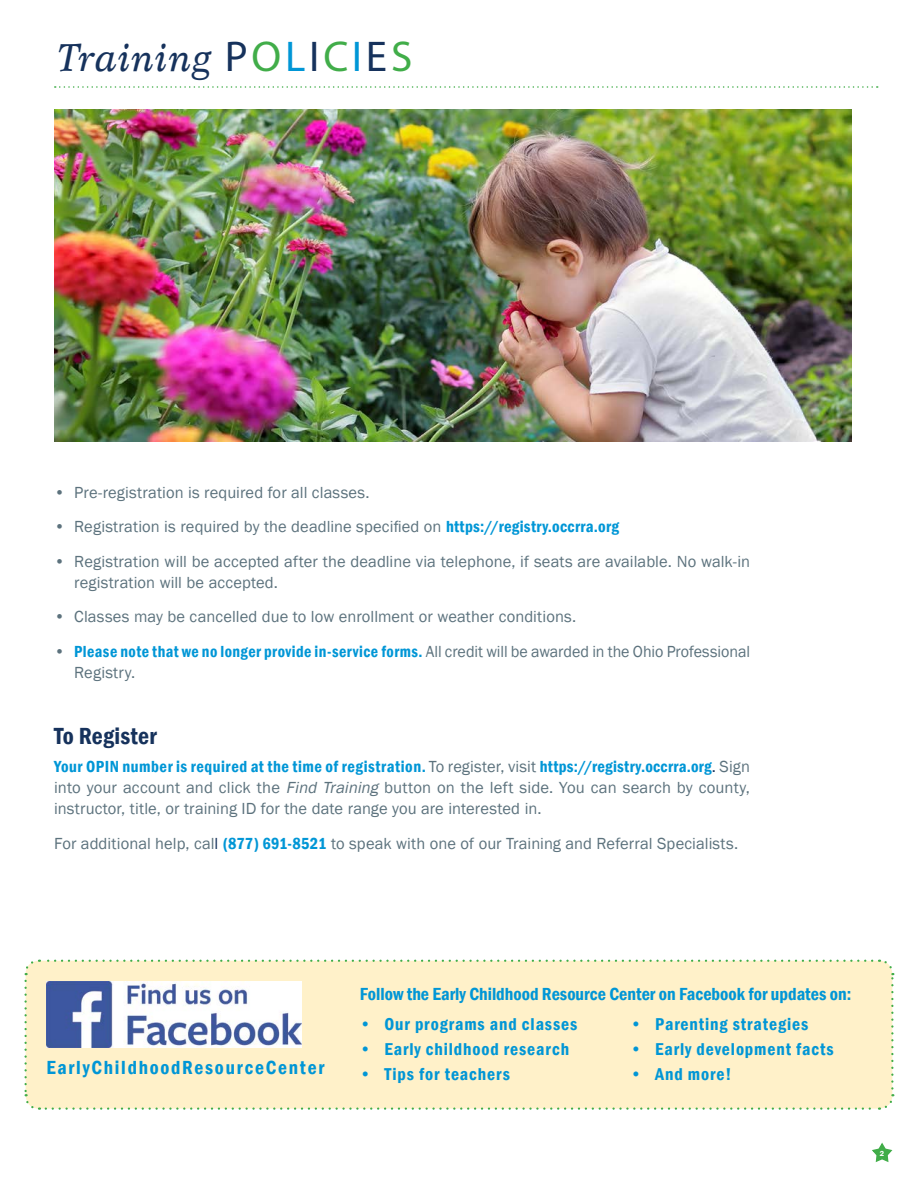
<style>
.page{position:relative;width:918px;height:1188px;background:#fff}
.page>*{position:absolute;margin:0;border:0;box-sizing:border-box;transform-origin:0 0}
.t1{font:italic 39px "Mt.Augustine";letter-spacing:.035em;color:#16325c}
.t2{font:600 condensed 24px "Franklin Gothic";letter-spacing:.005em;color:#16325c}
.t3{font:600 condensed 19.5px "Franklin Gothic";letter-spacing:.09em;color:#0096d6}
.t4{font:600 condensed 18px "Franklin Gothic";color:#0096d6}
.t5{font:600 condensed 17.7px "Franklin Gothic";letter-spacing:.05em;color:#0096d6}
.t6{font:16.5px/21px "Franklin Gothic";letter-spacing:.005em;color:#5c727d}
.t7{font:600 7.5px "Franklin Gothic";color:#fff}
.s1{font-family:"Myriad Pro";font-style:normal;font-size:43.2px}
.s2{font-family:"Myriad Pro";font-style:normal;font-size:43.2px;color:#41ad49}
.s3{font-family:"Myriad Pro";font-style:normal;font-size:43.2px;color:#0096d6}
.s4{font-weight:600;font-stretch:condensed}
.s5{font-weight:600;font-stretch:condensed;color:#0096d6}
.s6{color:#16325c}
.s7{font-style:italic}
</style>
<div class="page">
<svg style="left:55px;top:86px;width:823px;height:2px"></svg>
<svg style="left:872px;top:1142px;width:21px;height:20px"></svg>
<img style="left:54px;top:109px;width:798px;height:332px">
<div style="left:24px;top:959px;width:871px;height:151px;background:#fff1c9"></div>
<img style="left:46px;top:982px;width:256px;height:65px">
<h1 class="t1" style="left:56px;top:42px;width:354px">Training <span class="s1">P</span><span class="s2">O</span><span class="s3">L</span><span class="s1">i</span><span class="s2">C</span><span class="s3">I</span> <span class="s1">E</span><span class="s2">S</span></h1>
<p class="t6" style="left:54px;top:482px;width:317px"><span class="s4">•</span> Pre-registration is required for all classes.</p>
<p class="t6" style="left:54px;top:516px;width:567px"><span class="s4">•</span> Registration is required by the deadline specified on <span class="s5">https://registry.occrra.org</span></p>
<p class="t6" style="left:74px;top:551px;width:677px;text-indent:-20px">• Registration will be accepted after the deadline via telephone, if seats are available. No walk-in registration will be accepted.</p>
<p class="t6" style="left:54px;top:606px;width:524px">• Classes may be cancelled due to low enrollment or weather conditions.</p>
<p class="t6" style="left:74px;top:641px;width:677px;text-indent:-20px"><span class="s4">•</span> <span class="s5">Please note that we no longer provide in-service forms.</span> All credit will be awarded in the Ohio Professional<br>Registry.</p>
<h2 class="t2" style="left:54px;top:720px;width:104px">To Register</h2>
<p class="t6" style="left:54px;top:756px;width:698px;text-align:justify"><span class="s5">Your OPIN number is required at the time of registration.</span> To register, visit <span class="s5">https://registry.occrra.org</span><span class="s6">.</span> Sign into your account and click the <span class="s7">Find Training</span> button on the left side. You can search by county, instructor, title, or training ID for the date range you are interested in.</p>
<p class="t6" style="left:54px;top:833px;width:686px">For additional help, cal<span class="s6">l</span> <span class="s5">(877) 691-8521</span> to speak with one of our Training and Referral Specialists.</p>
<p class="t3" style="left:46px;top:1054px;width:279px">EarlyChildhoodResourceCenter</p>
<p class="t4" style="left:360px;top:982px;width:493px">Follow the Early Childhood Resource Center on Facebook for updates on:</p>
<p class="t5" style="left:360px;top:1012px;width:219px">• Our programs and classes</p>
<p class="t5" style="left:360px;top:1037px;width:211px">• Early childhood research</p>
<p class="t5" style="left:360px;top:1062px;width:152px">• Tips for teachers</p>
<p class="t5" style="left:630px;top:1012px;width:180px">• Parenting strategies</p>
<p class="t5" style="left:630px;top:1037px;width:205px">• Early development facts</p>
<p class="t5" style="left:630px;top:1062px;width:103px">• And more!</p>
<p class="t7" style="left:880px;top:1149px;width:6px">2</p>
</div>
